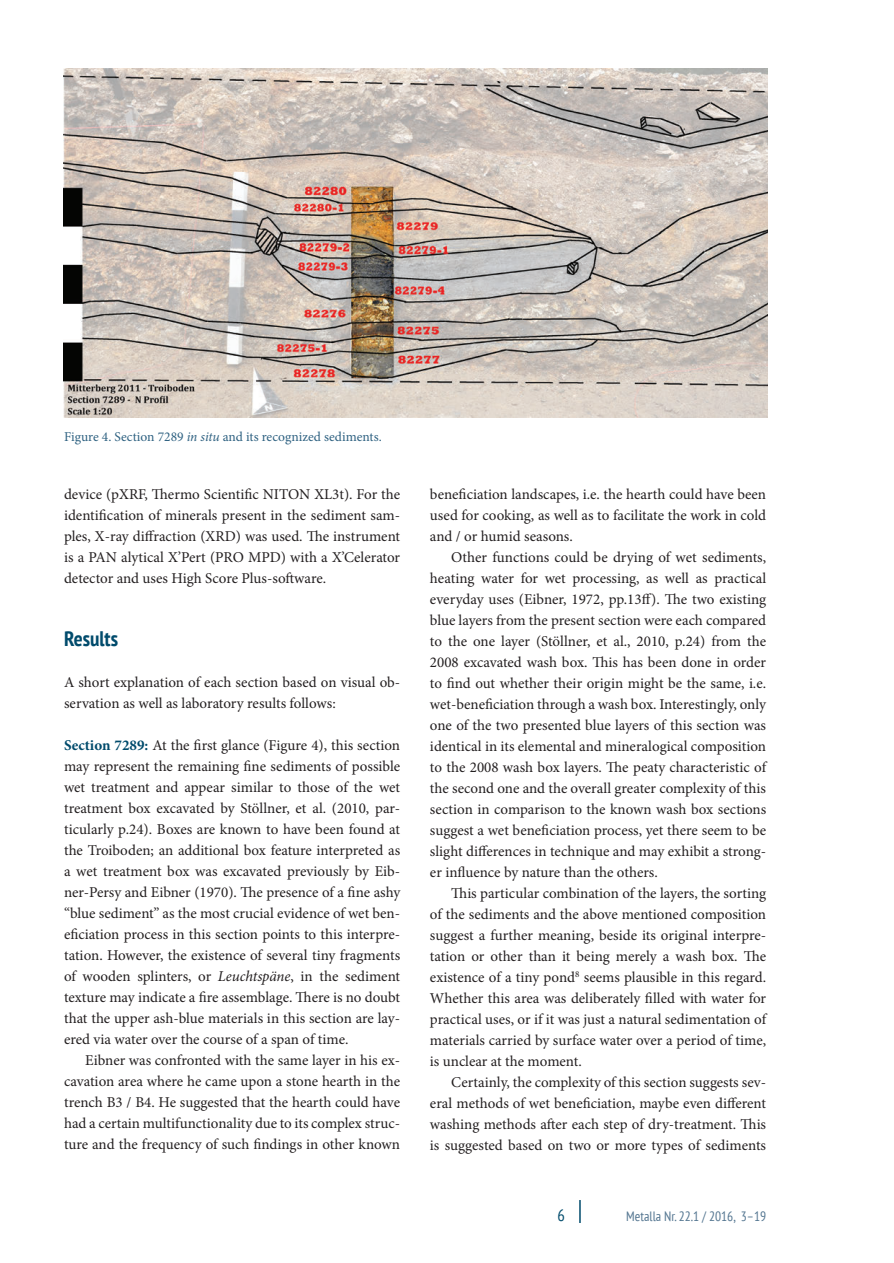
<style>
.page{position:relative;width:894px;height:1263px;background:#fff}
.page>*{position:absolute;margin:0;border:0;box-sizing:border-box;transform-origin:0 0}
.t1{font:700 condensed 21px "PT Sans";color:#014b6c}
.t2{font:condensed 16.5px "PT Sans";color:#014b6c}
.t3{font:15px/21px "Minion Pro";color:#231f20;text-align:justify}
.t4{font:13.5px "Minion Pro";color:#2e6181}
.t5{font:condensed 13.5px "PT Sans";color:#537590}
.s1{font-style:italic}
.s2{font-weight:700;color:#014b6c}
</style>
<div class="page">
<svg style="left:579px;top:1200px;width:1px;height:23px"></svg>
<img style="left:63px;top:68px;width:704px;height:349px">
<p class="t4" style="left:64px;top:427px;width:319px">Figure 4. Section 7289 <span class="s1">in situ</span> and its recognized sediments.</p>
<p class="t3" style="left:64px;top:484px;width:337px">device (pXRF, Thermo Scientific NITON XL3t). For the identification of minerals present in the sediment sam&shy;ples, X-ray diffraction (XRD) was used. The instrument is a PAN alytical X’Pert (PRO MPD) with a X’Celerator detector and uses High Score Plus-software.</p>
<h1 class="t1" style="left:64px;top:625px;width:55px">Results</h1>
<p class="t3" style="left:64px;top:671px;width:337px">A short explanation of each section based on visual ob&shy;servation as well as laboratory results follows:</p>
<p class="t3" style="left:64px;top:734px;width:337px"><span class="s2">Section 7289:</span> At the first glance (Figure 4), this section may represent the remaining fine sediments of possible wet treatment and appear similar to those of the wet treatment box excavated by Stöllner, et al. (2010, par&shy;ticularly p.24). Boxes are known to have been found at the Troiboden; an additional box feature interpreted as a wet treatment box was excavated previously by Eib&shy;ner-Persy and Eibner (1970). The presence of a fine ashy “blue sediment” as the most crucial evidence of wet ben&shy;eficiation process in this section points to this interpre&shy;tation. However, the existence of several tiny fragments of wooden splinters, or <span class="s1">Leuchtspäne</span>, in the sediment texture may indicate a fire assemblage. There is no doubt that the upper ash-blue materials in this section are lay&shy;ered via water over the course of a span of time.</p>
<p class="t3" style="left:64px;top:1049px;width:337px;text-indent:21px">Eibner was confronted with the same layer in his ex&shy;cavation area where he came upon a stone hearth in the trench B3 / B4. He suggested that the hearth could have had a certain multifunctionality due to its complex struc&shy;ture and the frequency of such findings in other known</p>
<p class="t3" style="left:430px;top:484px;width:337px">beneficiation landscapes, i.e. the hearth could have been used for cooking, as well as to facilitate the work in cold and / or humid seasons.</p>
<p class="t3" style="left:430px;top:547px;width:337px;text-indent:21px">Other functions could be drying of wet sediments, heating water for wet processing, as well as practical everyday uses (Eibner, 1972, pp.13ff). The two existing blue layers from the present section were each compared to the one layer (Stöllner, et al., 2010, p.24) from the 2008 excavated wash box. This has been done in order to find out whether their origin might be the same, i.e. wet-beneficiation through a wash box. Interestingly, only one of the two presented blue layers of this section was identical in its elemental and mineralogical composition to the 2008 wash box layers. The peaty characteristic of the second one and the overall greater complexity of this section in comparison to the known wash box sections suggest a wet beneficiation process, yet there seem to be slight differences in technique and may exhibit a strong&shy;er influence by nature than the others.</p>
<p class="t3" style="left:430px;top:883px;width:337px;text-indent:21px">This particular combination of the layers, the sorting of the sediments and the above mentioned composition suggest a further meaning, beside its original interpre&shy;tation or other than it being merely a wash box. The existence of a tiny pond<sup>8</sup> seems plausible in this regard.<br>Whether this area was deliberately filled with water for practical uses, or if it was just a natural sedimentation of materials carried by surface water over a period of time, is unclear at the moment.</p>
<p class="t3" style="left:430px;top:1072px;width:337px;text-indent:21px">Certainly, the complexity of this section suggests sev&shy;eral methods of wet beneficiation, maybe even different washing methods after each step of dry-treatment. This is suggested based on two or more types of sediments</p>
<p class="t2" style="left:557px;top:1205px;width:9px">6</p>
<p class="t5" style="left:626px;top:1208px;width:141px">Metalla Nr. 22.1 / 2016, 3–19</p>
</div>
